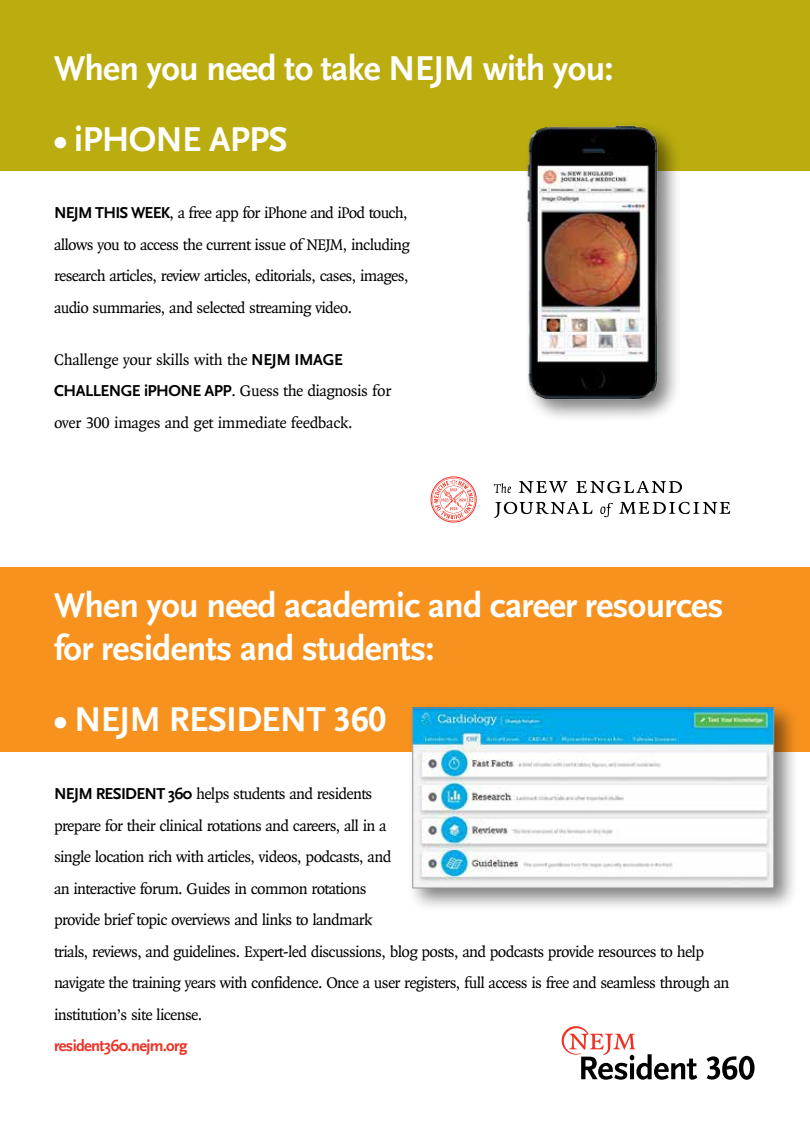
<style>
.page{position:relative;width:810px;height:1134px;background:#fff}
.page>*{position:absolute;margin:0;border:0;box-sizing:border-box;transform-origin:0 0}
.t1{font:700 36px/43.2px "OTNEJM Scala Sans LF";letter-spacing:-.02em;color:#fff}
.t2{font:16.5px/31.5px "OTNEJM Quadraat";letter-spacing:-.04em;color:#000}
.t3{font:16.5px/31.5px "OTNEJM Quadraat";letter-spacing:-.02em;color:#000}
.t4{font:700 16.5px "OTNEJM Scala Sans OSF";letter-spacing:-.04em;color:#ee3124}
.s1{font-family:"OTNEJM Scala Sans OSF";font-weight:700}
</style>
<div class="page">
<div style="left:0;top:0;width:810px;height:170px;background:#bbad0f"></div>
<div style="left:0;top:567px;width:810px;height:184px;background:#f7921e"></div>
<svg style="left:707px;top:1056px;width:48px;height:24px"></svg>
<svg style="left:562px;top:1026px;width:135px;height:54px"></svg>
<svg style="left:494px;top:483px;width:17px;height:10px"></svg>
<svg style="left:519px;top:481px;width:49px;height:12px"></svg>
<svg style="left:576px;top:481px;width:106px;height:12px"></svg>
<svg style="left:494px;top:502px;width:98px;height:16px"></svg>
<svg style="left:600px;top:503px;width:13px;height:14px"></svg>
<svg style="left:619px;top:502px;width:111px;height:12px"></svg>
<svg style="left:431px;top:476px;width:46px;height:47px"></svg>
<img style="left:500px;top:125px;width:182px;height:293px">
<div style="left:407px;top:702px;width:392px;height:211px;background:#000;opacity:.5"></div>
<img style="left:415px;top:710px;width:357px;height:176px">
<div style="left:413px;top:708px;width:361px;height:180px;border:1px solid #939598"></div>
<h1 class="t1" style="left:54px;top:48px;width:561px">When you need to take NEJM with you:</h1>
<h1 class="t1" style="left:54px;top:118px;width:235px">• iPHONE APPS</h1>
<p class="t2" style="left:54px;top:197px;width:357px"><span class="s1">NEJM THIS WEEK</span>, a free app for iPhone and iPod touch, allows you to access the current issue of NEJM, including research articles, review articles, editorials, cases, images, audio summaries, and selected streaming video.</p>
<p class="t3" style="left:54px;top:344px;width:339px">Challenge your skills with the <span class="s1">NEJM IMAGE<br>CHALLENGE iPHONE APP</span>. Guess the diagnosis for over 300 images and get immediate feedback.</p>
<h1 class="t1" style="left:54px;top:585px;width:671px">When you need academic and career resources for residents and students:</h1>
<h1 class="t1" style="left:54px;top:698px;width:334px">• NEJM RESIDENT 360</h1>
<p class="t2" style="left:54px;top:779px;width:677px"><span class="s1">NEJM RESIDENT 360</span> helps students and residents<br>prepare for their clinical rotations and careers, all in a<br>single location rich with articles, videos, podcasts, and<br>an interactive forum. Guides in common rotations<br>provide brief topic overviews and links to landmark<br>trials, reviews, and guidelines. Expert-led discussions, blog posts, and podcasts provide resources to help navigate the training years with confidence. Once a user registers, full access is free and seamless through an institution’s site license.</p>
<p class="t4" style="left:54px;top:1037px;width:135px">resident360.nejm.org</p>
</div>
